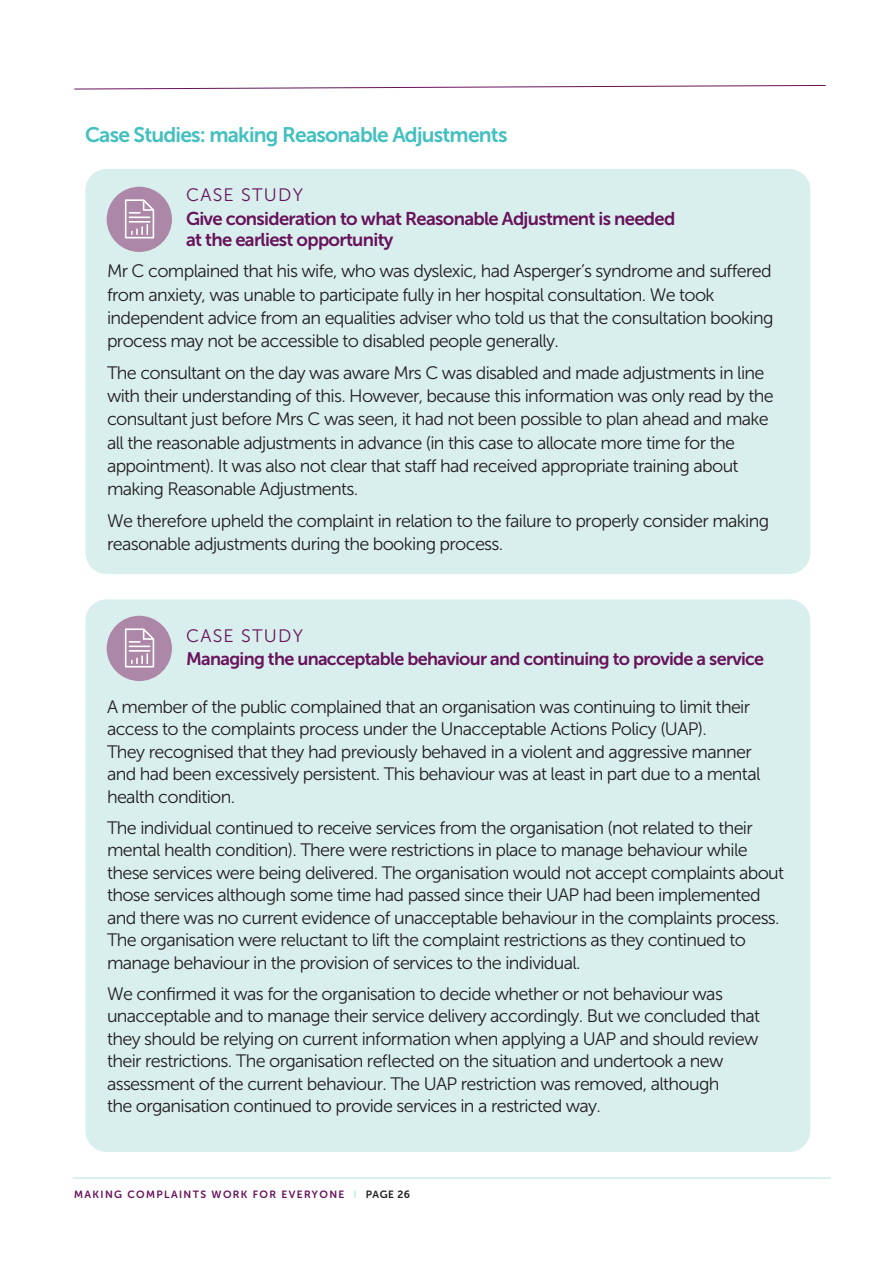
<style>
.page{position:relative;width:893px;height:1263px;background:#fff}
.page>*{position:absolute;margin:0;border:0;box-sizing:border-box;transform-origin:0 0}
.t1{font:21px "Museo Sans 700";letter-spacing:-.04em;color:#42c0bf}
.t2{font:18.45px/21px "Museo Sans 700";letter-spacing:-.04em;color:#68135b}
.t3{font:18px/22.5px "Museo Sans 300";letter-spacing:-.035em;color:#231f20}
.t4{font:18px "Museo Sans 700";letter-spacing:-.04em;color:#68135b}
.t5{font:18px "Museo Sans 300";letter-spacing:.07em;color:#68135b}
.t6{font:10.5px "Museo Sans Rounded 700";letter-spacing:.13em;color:#68135b}
.s1{font-family:"Museo Sans Rounded 100";color:#42c0bf}
.s2{color:#231f20}
</style>
<div class="page">
<hr style="left:73px;top:1178px;width:758px;height:1px;background:#bae2e2">
<svg style="left:74px;top:85px;width:752px;height:5px"></svg>
<div style="left:85px;top:169px;width:725px;height:405px;background:#d9efee;border-radius:21px"></div>
<div style="left:107px;top:187px;width:65px;height:65px;background:#ac87a7;border-radius:50%"></div>
<svg style="left:125px;top:199px;width:29px;height:39px"></svg>
<div style="left:85px;top:599px;width:725px;height:553px;background:#d9efee;border-radius:21px"></div>
<div style="left:107px;top:616px;width:65px;height:65px;background:#ac87a7;border-radius:50%"></div>
<svg style="left:125px;top:628px;width:29px;height:39px"></svg>
<p class="t1" style="left:85px;top:122px;width:424px">Case Studies: making Reasonable Adjustments</p>
<p class="t5" style="left:186px;top:184px;width:119px">CASE STUDY</p>
<p class="t2" style="left:186px;top:208px;width:491px">Give consideration to what Reasonable Adjustment is needed at the earliest opportunity</p>
<p class="t3" style="left:107px;top:259px;width:668px;line-height:23.2px">Mr C complained that his wife, who was dyslexic, had Asperger’s syndrome and suffered from anxiety, was unable to participate fully in her hospital consultation. We took independent advice from an equalities adviser who told us that the consultation booking process may not be accessible to disabled people generally.</p>
<p class="t3" style="left:107px;top:361px;width:668px;line-height:23.2px">The consultant on the day was aware Mrs C was disabled and made adjustments in line with their understanding of this. However, because this information was only read by the consultant just before Mrs C was seen, it had not been possible to plan ahead and make all the reasonable adjustments in advance (in this case to allocate more time for the appointment). It was also not clear that staff had received appropriate training about making Reasonable Adjustments.</p>
<p class="t3" style="left:107px;top:509px;width:664px;line-height:23.2px">We therefore upheld the complaint in relation to the failure to properly consider making reasonable adjustments during the booking process.</p>
<p class="t5" style="left:186px;top:625px;width:119px">CASE STUDY</p>
<p class="t4" style="left:186px;top:648px;width:580px">Managing the unacceptable behaviour and continuing to provide a service</p>
<p class="t3" style="left:107px;top:695px;width:655px">A member of the public complained that an organisation was continuing to limit their access to the complaints process under the Unacceptable Actions Policy (UAP).<br>They recognised that they had previously behaved in a violent and aggressive manner and had been excessively persistent. This behaviour was at least in part due to a mental health condition.</p>
<p class="t3" style="left:107px;top:816px;width:679px">The individual continued to receive services from the organisation (not related to their mental health condition). There were restrictions in place to manage behaviour while these services were being delivered. The organisation would not accept complaints about those services although some time had passed since their UAP had been implemented and there was no current evidence of unacceptable behaviour in the complaints process.<br>The organisation were reluctant to lift the complaint restrictions as they continued to manage behaviour in the provision of services to the individual.</p>
<p class="t3" style="left:107px;top:982px;width:655px">We confirmed it was for the organisation to decide whether or not behaviour was unacceptable and to manage their service delivery accordingly. But we concluded that they should be relying on current information when applying a UAP and should review their restrictions. The organisation reflected on the situation and undertook a new assessment of the current behaviour. The UAP restriction was removed, although<br>the organisation continued to provide services in a restricted way.</p>
<p class="t6" style="left:74px;top:1191px;width:337px">MAKING COMPLAINTS WORK FOR EVERYONE <span class="s1">I</span> <span class="s2">PAGE 26</span></p>
</div>
